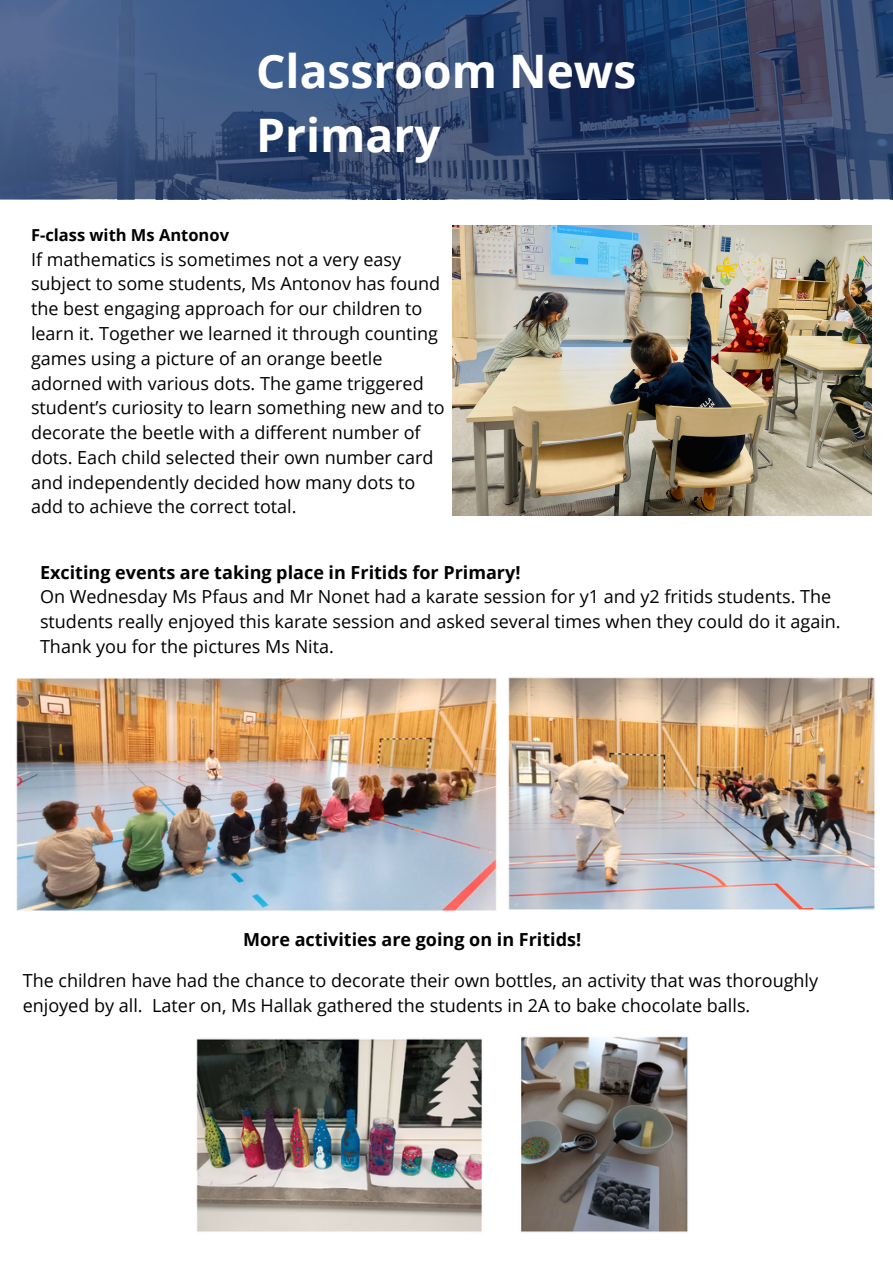
<style>
.page{position:relative;width:893px;height:1264px;background:#fff}
.page>*{position:absolute;margin:0;border:0;box-sizing:border-box;transform-origin:0 0}
.t1{font:700 46.2px/64.2px "Open Sans";color:#fff}
.t2{font:18px/24.8px "Open Sans";color:#000}
.t3{font:700 18px "Open Sans";color:#000}
.t4{font:700 16.5px "Open Sans";color:#000}
</style>
<div class="page">
<img style="left:196px;top:1036px;width:492px;height:197px">
<svg style="left:0;top:0;width:892px;height:199px;background:#334a73"></svg>
<img style="left:508px;top:677px;width:367px;height:233px">
<img style="left:16px;top:678px;width:481px;height:233px">
<img style="left:452px;top:226px;width:419px;height:289px">
<p class="t1" style="left:256px;top:38px;width:382px">Classroom News<br>Primary</p>
<p class="t4" style="left:31px;top:223px;width:199px">F-class with Ms Antonov</p>
<p class="t2" style="left:31px;top:246px;width:415px">If mathematics is sometimes not a very easy subject to some students, Ms Antonov has found the best engaging approach for our children to learn it. Together we learned it through counting games using a picture of an orange beetle adorned with various dots. The game triggered student’s curiosity to learn something new and to decorate the beetle with a different number of dots. Each child selected their own number card and independently decided how many dots to add to achieve the correct total.</p>
<p class="t3" style="left:40px;top:559px;width:482px">Exciting events are taking place in Fritids for Primary!</p>
<p class="t2" style="left:40px;top:584px;width:802px">On Wednesday Ms Pfaus and Mr Nonet had a karate session for y1 and y2 fritids students. The students really enjoyed this karate session and asked several times when they could do it again.<br>Thank you for the pictures Ms Nita.</p>
<p class="t3" style="left:243px;top:926px;width:339px">More activities are going on in Fritids!</p>
<p class="t2" style="left:23px;top:967px;width:797px">The children have had the chance to decorate their own bottles, an activity that was thoroughly enjoyed by all. Later on, Ms Hallak gathered the students in 2A to bake chocolate balls.</p>
</div>
